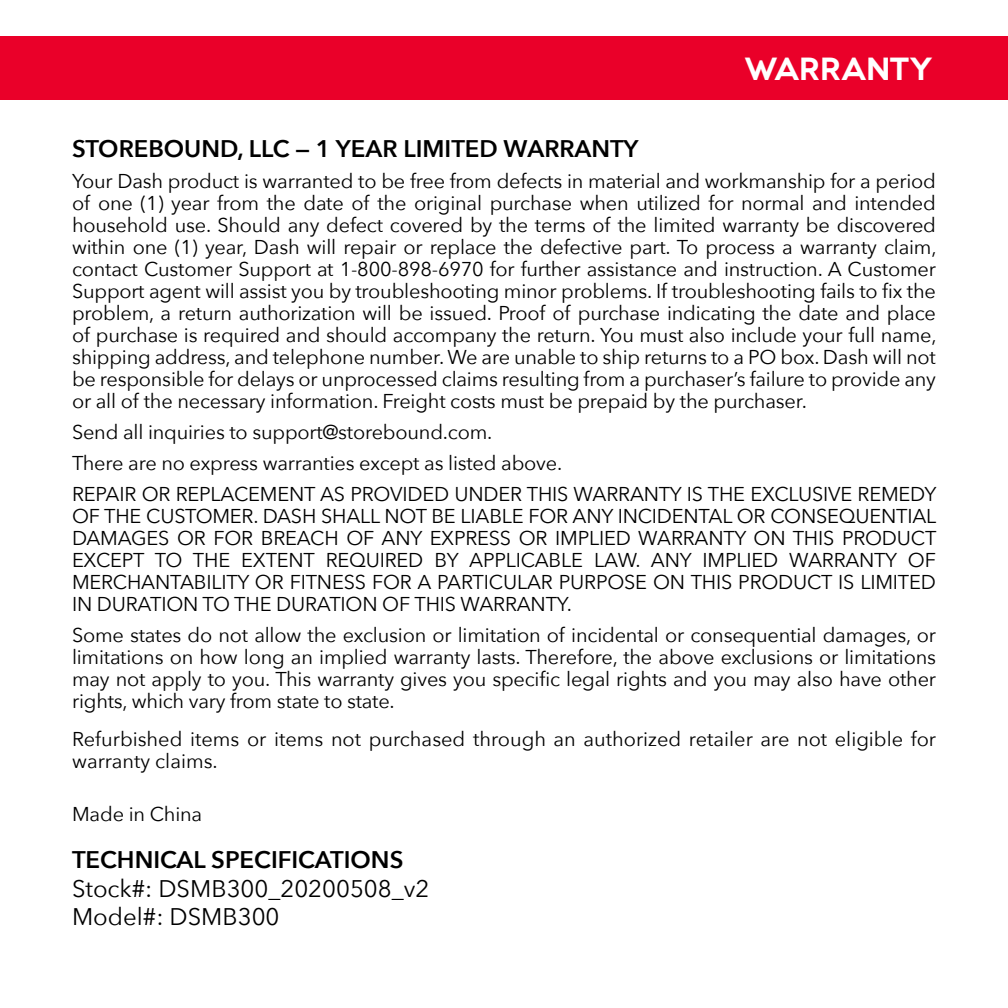
<style>
.page{position:relative;width:1008px;height:1008px;background:#fff}
.page>*{position:absolute;margin:0;border:0;box-sizing:border-box;transform-origin:0 0}
.t1{font:600 32px "Novecentowide";letter-spacing:-.02em;color:#fff}
.t2{font:600 24px "Avenir Next";color:#000}
.t3{font:24px/28.8px "Avenir Next";color:#000}
.t4{font:20px/22px "Avenir Next";letter-spacing:-.01em;color:#000;text-align:justify}
</style>
<div class="page">
<div style="left:0;top:36px;width:1008px;height:63px;background:#ea0029"></div>
<h1 class="t1" style="left:745px;top:50px;width:189px">WARRANTY</h1>
<p class="t2" style="left:72px;top:128px;width:568px">STOREBOUND, LLC — 1 YEAR LIMITED WARRANTY</p>
<p class="t4" style="left:72px;top:169px;width:866px">Your Dash product is warranted to be free from defects in material and workmanship for a period of one (1) year from the date of the original purchase when utilized for normal and intended household use. Should any defect covered by the terms of the limited warranty be discovered within one (1) year, Dash will repair or replace the defective part. To process a warranty claim, contact Customer Support at 1-800-898-6970 for further assistance and instruction. A Customer Support agent will assist you by troubleshooting minor problems. If troubleshooting fails to fix the problem, a return authorization will be issued. Proof of purchase indicating the date and place of purchase is required and should accompany the return. You must also include your full name, shipping address, and telephone number. We are unable to ship returns to a PO box. Dash will not be responsible for delays or unprocessed claims resulting from a purchaser’s failure to provide any or all of the necessary information. Freight costs must be prepaid by the purchaser.</p>
<p class="t4" style="left:72px;top:416px;width:866px;line-height:31px;text-align:left">Send all inquiries to support@storebound.com.<br>There are no express warranties except as listed above.<br>REPAIR OR REPLACEMENT AS PROVIDED UNDER THIS WARRANTY IS THE EXCLUSIVE REMEDY</p>
<p class="t4" style="left:72px;top:504px;width:866px">OF THE CUSTOMER. DASH SHALL NOT BE LIABLE FOR ANY INCIDENTAL OR CONSEQUENTIAL DAMAGES OR FOR BREACH OF ANY EXPRESS OR IMPLIED WARRANTY ON THIS PRODUCT EXCEPT TO THE EXTENT REQUIRED BY APPLICABLE LAW. ANY IMPLIED WARRANTY OF MERCHANTABILITY OR FITNESS FOR A PARTICULAR PURPOSE ON THIS PRODUCT IS LIMITED IN DURATION TO THE DURATION OF THIS WARRANTY.</p>
<p class="t4" style="left:72px;top:623px;width:866px">Some states do not allow the exclusion or limitation of incidental or consequential damages, or limitations on how long an implied warranty lasts. Therefore, the above exclusions or limitations may not apply to you. This warranty gives you specific legal rights and you may also have other rights, which vary from state to state.</p>
<p class="t4" style="left:72px;top:727px;width:866px">Refurbished items or items not purchased through an authorized retailer are not eligible for warranty claims.</p>
<p class="t4" style="left:72px;top:802px;width:132px">Made in China</p>
<p class="t2" style="left:72px;top:839px;width:333px">TECHNICAL SPECIFICATIONS</p>
<p class="t3" style="left:72px;top:873px;width:359px">Stock#: DSMB300_20200508_v2<br>Model#: DSMB300</p>
</div>
